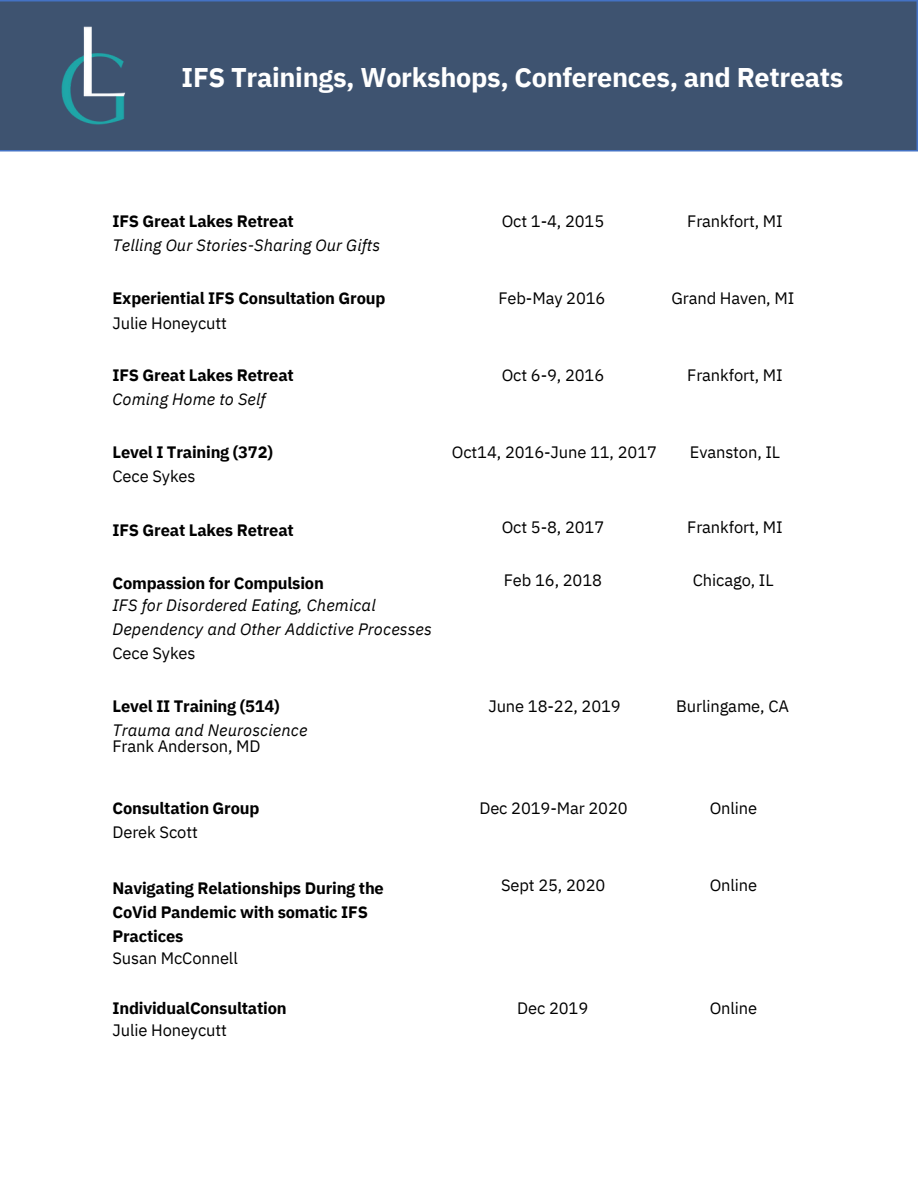
<style>
.page{position:relative;width:918px;height:1188px;background:#fff}
.page>*{position:absolute;margin:0;border:0;box-sizing:border-box;transform-origin:0 0}
.t1{font:700 27px "IBM Plex Sans";letter-spacing:-.01em;color:#fff}
.t2{font:16.5px "IBM Plex Sans";letter-spacing:-.005em;color:#000}
.t3{font:700 16.5px/23.7px "IBM Plex Sans";letter-spacing:-.01em;color:#000}
.t4{font:italic 16.5px/23.7px "IBM Plex Sans";letter-spacing:.005em;color:#000}
</style>
<div class="page">
<div style="left:0;top:0;width:918px;height:151px;background:#3e5370"></div>
<img style="left:48px;top:27px;width:98px;height:97px">
<p class="t1" style="left:182px;top:59px;width:663px">IFS Trainings, Workshops, Conferences, and Retreats</p>
<p class="t3" style="left:112px;top:209px;width:183px">IFS Great Lakes Retreat</p>
<p class="t4" style="left:112px;top:233px;width:269px">Telling Our Stories-Sharing Our Gifts</p>
<p class="t3" style="left:112px;top:286px;width:274px">Experiential IFS Consultation Group</p>
<p class="t2" style="left:112px;top:312px;width:116px">Julie Honeycutt</p>
<p class="t3" style="left:112px;top:363px;width:183px">IFS Great Lakes Retreat</p>
<p class="t4" style="left:112px;top:387px;width:155px">Coming Home to Self</p>
<p class="t3" style="left:112px;top:440px;width:162px">Level I Training (372)</p>
<p class="t2" style="left:112px;top:465px;width:85px">Cece Sykes</p>
<p class="t3" style="left:112px;top:518px;width:183px">IFS Great Lakes Retreat</p>
<p class="t3" style="left:112px;top:571px;width:213px">Compassion for Compulsion</p>
<p class="t4" style="left:112px;top:593px;width:321px">IFS for Disordered Eating, Chemical<br>Dependency and Other Addictive Processes</p>
<p class="t2" style="left:112px;top:642px;width:85px">Cece Sykes</p>
<p class="t3" style="left:112px;top:694px;width:169px">Level II Training (514)</p>
<p class="t2" style="left:112px;top:735px;width:150px">Frank Anderson, MD</p>
<p class="t4" style="left:112px;top:718px;width:196px">Trauma and Neuroscience</p>
<p class="t3" style="left:112px;top:795px;width:149px">Consultation Group</p>
<p class="t2" style="left:112px;top:821px;width:87px">Derek Scott</p>
<p class="t3" style="left:112px;top:876px;width:273px">Navigating Relationships During the<br>CoVid Pandemic with somatic IFS<br>Practices</p>
<p class="t2" style="left:112px;top:947px;width:127px">Susan McConnell</p>
<p class="t3" style="left:112px;top:996px;width:176px">IndividualConsultation</p>
<p class="t2" style="left:112px;top:1019px;width:116px">Julie Honeycutt</p>
<p class="t2" style="left:502px;top:210px;width:104px">Oct 1-4, 2015</p>
<p class="t2" style="left:687px;top:210px;width:97px">Frankfort, MI</p>
<p class="t2" style="left:498px;top:287px;width:109px">Feb-May 2016</p>
<p class="t2" style="left:502px;top:364px;width:104px">Oct 6-9, 2016</p>
<p class="t2" style="left:671px;top:287px;width:124px">Grand Haven, MI</p>
<p class="t2" style="left:687px;top:364px;width:97px">Frankfort, MI</p>
<p class="t2" style="left:452px;top:441px;width:207px">Oct14, 2016-June 11, 2017</p>
<p class="t2" style="left:690px;top:441px;width:92px">Evanston, IL</p>
<p class="t2" style="left:502px;top:516px;width:104px">Oct 5-8, 2017</p>
<p class="t2" style="left:687px;top:516px;width:97px">Frankfort, MI</p>
<p class="t2" style="left:504px;top:569px;width:100px">Feb 16, 2018</p>
<p class="t2" style="left:693px;top:569px;width:82px">Chicago, IL</p>
<p class="t2" style="left:488px;top:695px;width:134px">June 18-22, 2019</p>
<p class="t2" style="left:676px;top:695px;width:114px">Burlingame, CA</p>
<p class="t2" style="left:479px;top:797px;width:150px">Dec 2019-Mar 2020</p>
<p class="t2" style="left:710px;top:797px;width:49px">Online</p>
<p class="t2" style="left:501px;top:875px;width:106px">Sept 25, 2020</p>
<p class="t2" style="left:710px;top:875px;width:49px">Online</p>
<p class="t2" style="left:517px;top:997px;width:73px">Dec 2019</p>
<p class="t2" style="left:710px;top:997px;width:49px">Online</p>
</div>
